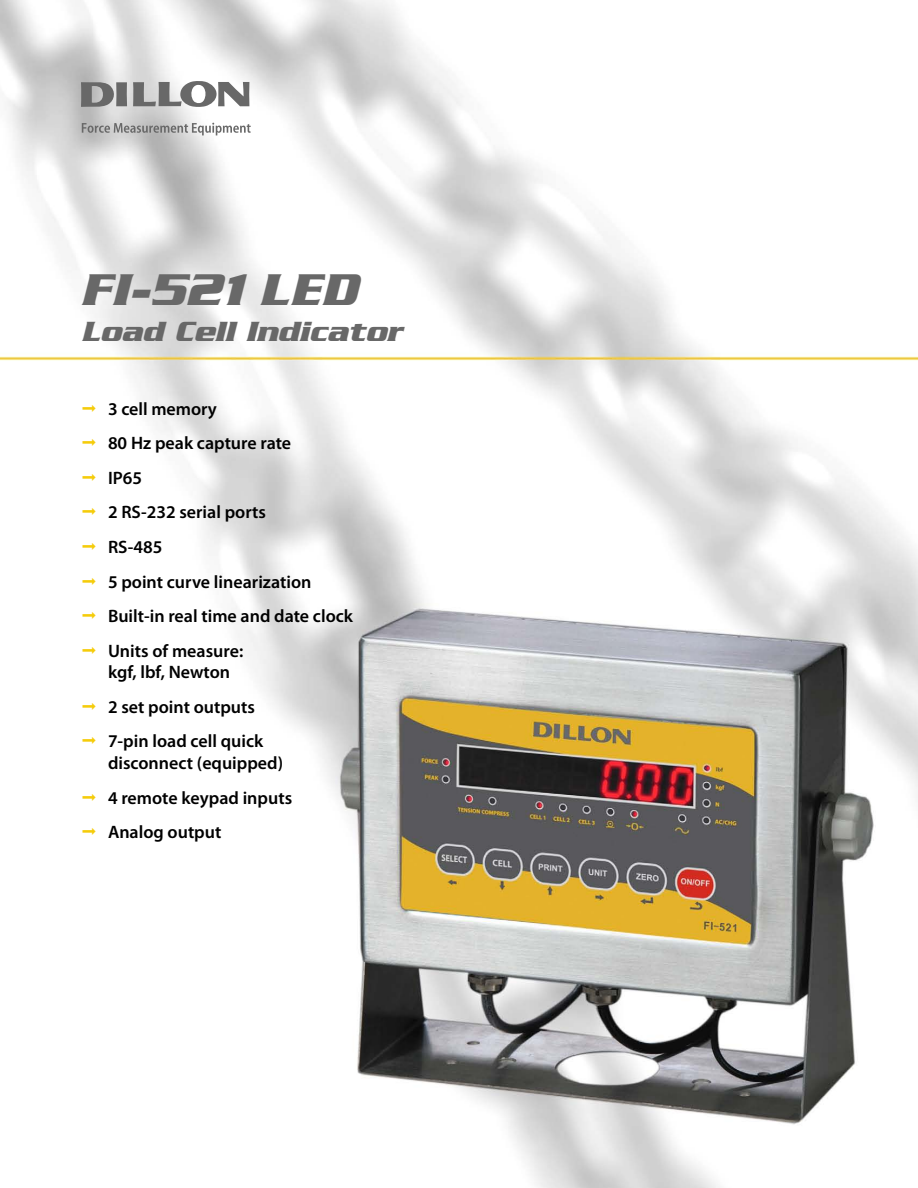
<style>
.page{position:relative;width:918px;height:1188px;background:#fff}
.page>*{position:absolute;margin:0;border:0;box-sizing:border-box;transform-origin:0 0}
.t1{font:italic 700 48px "Serpentine ICG";color:#686868}
.t2{font:italic 700 30px "Serpentine ICG";color:#686868}
.t3{font:600 18px/21.6px "Myriad Pro";color:#000}
</style>
<div class="page">
<img style="left:0;top:0;width:918px;height:1188px">
<svg style="left:81px;top:81px;width:168px;height:27px"></svg>
<svg style="left:82px;top:123px;width:169px;height:12px"></svg>
<svg style="left:83px;top:405px;width:13px;height:7px"></svg>
<svg style="left:83px;top:439px;width:13px;height:7px"></svg>
<svg style="left:83px;top:474px;width:13px;height:7px"></svg>
<svg style="left:83px;top:508px;width:13px;height:7px"></svg>
<svg style="left:83px;top:543px;width:13px;height:7px"></svg>
<svg style="left:83px;top:577px;width:13px;height:8px"></svg>
<svg style="left:83px;top:612px;width:13px;height:7px"></svg>
<svg style="left:83px;top:647px;width:13px;height:7px"></svg>
<svg style="left:83px;top:703px;width:13px;height:7px"></svg>
<svg style="left:83px;top:737px;width:13px;height:7px"></svg>
<svg style="left:83px;top:793px;width:13px;height:8px"></svg>
<svg style="left:83px;top:828px;width:13px;height:7px"></svg>
<p class="t1" style="left:80px;top:262px;width:279px">FI-521 LED</p>
<p class="t2" style="left:81px;top:314px;width:323px">Load Cell Indicator</p>
<p class="t3" style="left:108px;top:397px;width:110px">3 cell memory</p>
<p class="t3" style="left:108px;top:432px;width:185px">80 Hz peak capture rate</p>
<p class="t3" style="left:108px;top:467px;width:36px">IP65</p>
<p class="t3" style="left:108px;top:501px;width:160px">2 RS-232 serial ports</p>
<p class="t3" style="left:108px;top:536px;width:56px">RS-485</p>
<p class="t3" style="left:108px;top:570px;width:205px">5 point curve linearization</p>
<p class="t3" style="left:108px;top:605px;width:247px">Built-in real time and date clock</p>
<p class="t3" style="left:108px;top:639px;width:137px">Units of measure: kgf, lbf, Newton</p>
<p class="t3" style="left:108px;top:696px;width:149px">2 set point outputs</p>
<p class="t3" style="left:108px;top:730px;width:177px">7-pin load cell quick disconnect (equipped)</p>
<p class="t3" style="left:108px;top:786px;width:186px">4 remote keypad inputs</p>
<p class="t3" style="left:108px;top:821px;width:115px">Analog output</p>
</div>
